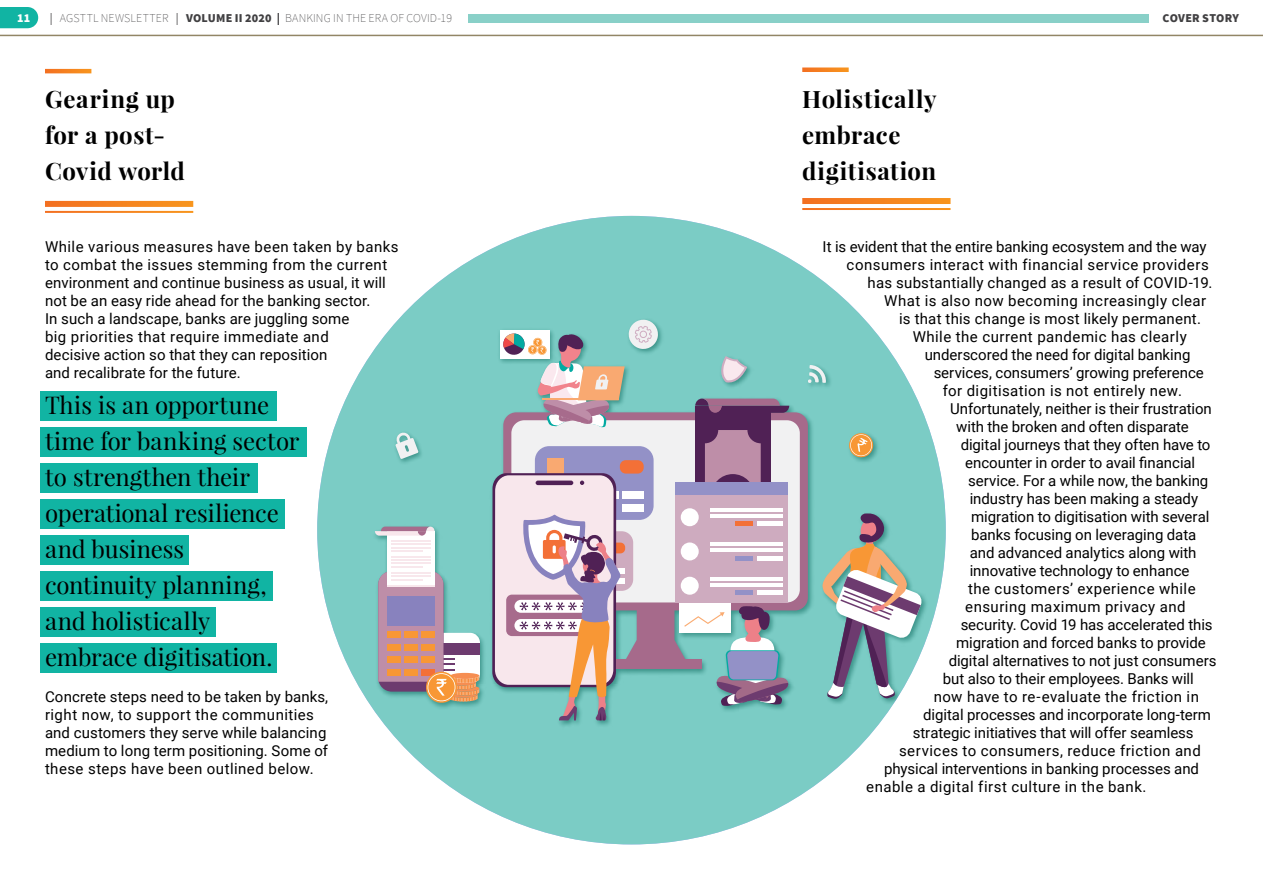
<style>
.page{position:relative;width:1263px;height:893px;background:#fff}
.page>*{position:absolute;margin:0;border:0;box-sizing:border-box;transform-origin:0 0}
.t1{font:24px/36px "Playfair Display";color:#000}
.t2{font:700 24px/36px "Playfair Display";letter-spacing:.025em;color:#000}
.t3{font:15px/18px "Roboto";letter-spacing:.005em;color:#000}
.t4{font:15px "Roboto";letter-spacing:.03em;color:#000}
.t5{font:15px "Roboto";letter-spacing:.035em;color:#000}
.t6{font:200 12px "Source Sans Pro";letter-spacing:.01em;color:#414042}
.t7{font:900 12px "Source Sans Pro";letter-spacing:.015em;color:#414042}
.t8{font:900 12px "Source Sans Pro";color:#fff}
.s1{font-weight:400}
.s2{font-weight:900}
</style>
<div class="page">
<svg style="left:0;top:7px;width:38px;height:21px"></svg>
<hr style="left:0;top:35px;width:1263px;height:1px;background:#928666">
<svg style="left:802px;top:68px;width:47px;height:4px"></svg>
<svg style="left:802px;top:198px;width:148px;height:6px"></svg>
<svg style="left:45px;top:69px;width:46px;height:4px"></svg>
<svg style="left:45px;top:201px;width:148px;height:6px"></svg>
<div style="left:468px;top:14px;width:681px;height:9px;background:#89d0c8"></div>
<svg style="left:317px;top:216px;width:629px;height:628px;fill:#7bccc5"></svg>
<img style="left:371px;top:315px;width:559px;height:414px">
<div style="left:503px;top:412px;width:305px;height:198px;background:#a66a8b;border-radius:13px"></div>
<div style="left:511px;top:420px;width:289px;height:182px;background:#f1f1f2;border-radius:13px"></div>
<div style="left:535px;top:446px;width:119px;height:74px;background:#9391c7;border-radius:14px"></div>
<div style="left:620px;top:460px;width:24px;height:14px;background:#f37037;border-radius:6px"></div>
<div style="left:546px;top:458px;width:17px;height:17px;background:#f9a971"></div>
<div style="left:622px;top:505px;width:22px;height:7px;background:#fff"></div>
<div style="left:622px;top:491px;width:22px;height:8px;background:#fff"></div>
<div style="left:597px;top:491px;width:21px;height:8px;background:#ddd4de"></div>
<div style="left:695px;top:406px;width:75px;height:78px;background:#502155"></div>
<svg style="left:695px;top:399px;width:94px;height:14px"></svg>
<svg style="left:705px;top:430px;width:56px;height:52px"></svg>
<div style="left:676px;top:495px;width:112px;height:107px;background:#ceabbf"></div>
<div style="left:681px;top:508px;width:18px;height:18px;background:#fff;border-radius:50%"></div>
<hr style="left:711px;top:508px;width:72px;height:4px;background:#fff">
<hr style="left:711px;top:514px;width:72px;height:4px;background:#fff">
<div style="left:676px;top:482px;width:112px;height:13px;background:#9391c7"></div>
<svg style="left:718px;top:356px;width:29px;height:28px"></svg>
<svg style="left:808px;top:365px;width:18px;height:18px"></svg>
<svg style="left:395px;top:432px;width:23px;height:27px"></svg>
<svg style="left:821px;top:512px;width:102px;height:188px"></svg>
<div style="left:500px;top:330px;width:49px;height:28px;background:#fff"></div>
<div style="left:395px;top:643px;width:85px;height:12px;background:#6d3b6f"></div>
<div style="left:387px;top:531px;width:48px;height:53px;background:#fff"></div>
<svg style="left:375px;top:527px;width:60px;height:9px"></svg>
<hr style="left:391px;top:540px;width:39px;height:2px;background:#f8e7ec">
<hr style="left:391px;top:543px;width:39px;height:2px;background:#f8e7ec">
<hr style="left:391px;top:547px;width:39px;height:1px;background:#f8e7ec">
<hr style="left:391px;top:550px;width:31px;height:2px;background:#f8e7ec">
<hr style="left:391px;top:556px;width:39px;height:1px;background:#f8e7ec">
<hr style="left:391px;top:559px;width:39px;height:2px;background:#f8e7ec">
<hr style="left:391px;top:562px;width:39px;height:2px;background:#f8e7ec">
<hr style="left:391px;top:566px;width:32px;height:2px;background:#f8e7ec">
<svg style="left:378px;top:571px;width:101px;height:134px;background:#b3a3a3"></svg>
<svg style="left:502px;top:319px;width:157px;height:109px"></svg>
<div style="left:492px;top:473px;width:124px;height:214px;background:#502155;border-radius:15px"></div>
<div style="left:495px;top:475px;width:119px;height:210px;background:#f8e7ec;border-radius:15px"></div>
<svg style="left:580px;top:481px;width:4px;height:4px"></svg>
<hr style="left:536px;top:481px;width:37px;height:4px;background:#502155;border-radius:2px">
<div style="left:506px;top:595px;width:96px;height:41px;background:#a76b8c;border-radius:6px"></div>
<svg style="left:514px;top:600px;width:80px;height:13px"></svg>
<svg style="left:514px;top:619px;width:80px;height:13px"></svg>
<svg style="left:520px;top:515px;width:270px;height:205px"></svg>
<svg style="left:848px;top:433px;width:26px;height:25px"></svg>
<div style="left:40px;top:391px;width:236px;height:30px;background:#11b4a3"></div>
<div style="left:40px;top:427px;width:267px;height:30px;background:#11b4a3"></div>
<div style="left:40px;top:463px;width:217px;height:30px;background:#11b4a3"></div>
<div style="left:40px;top:499px;width:245px;height:30px;background:#11b4a3"></div>
<div style="left:40px;top:535px;width:148px;height:30px;background:#11b4a3"></div>
<div style="left:40px;top:571px;width:232px;height:30px;background:#11b4a3"></div>
<div style="left:40px;top:607px;width:176px;height:30px;background:#11b4a3"></div>
<div style="left:40px;top:643px;width:236px;height:30px;background:#11b4a3"></div>
<p class="t8" style="left:17px;top:10px;width:14px">11</p>
<p class="t6" style="left:50px;top:10px;width:404px"><span class="s1">|</span> AGSTTL NEWSLETTER <span class="s1">|</span> <span class="s2">VOLUME II 2020 |</span> BANKING IN THE ERA OF COVID-19</p>
<h1 class="t2" style="left:45px;top:81px;width:141px">Gearing up for a post-<br>Covid world</h1>
<p class="t3" style="left:45px;top:237px;width:355px">While various measures have been taken by banks to combat the issues stemming from the current environment and continue business as usual, it will not be an easy ride ahead for the banking sector.<br>In such a landscape, banks are juggling some<br>big priorities that require immediate and<br>decisive action so that they can reposition<br>and recalibrate for the future.</p>
<h1 class="t1" style="left:45px;top:387px;width:256px">This is an opportune time for banking sector to strengthen their operational resilience and business continuity planning, and holistically embrace digitisation.</h1>
<p class="t3" style="left:45px;top:687px;width:285px">Concrete steps need to be taken by banks, right now, to support the communities and customers they serve while balancing medium to long term positioning. Some of these steps have been outlined below.</p>
<h1 class="t2" style="left:802px;top:81px;width:136px">Holistically embrace digitisation</h1>
<p class="t7" style="left:1163px;top:10px;width:78px">COVER STORY</p>
<p class="t3" style="left:823px;top:237px;width:385px">It is evident that the entire banking ecosystem and the way</p>
<p class="t5" style="left:847px;top:254px;width:364px">consumers interact with financial service providers</p>
<p class="t3" style="left:868px;top:273px;width:346px">has substantially changed as a result of COVID-19.</p>
<p class="t4" style="left:884px;top:290px;width:324px">What is also now becoming increasingly clear</p>
<p class="t3" style="left:899px;top:309px;width:303px">is that this change is most likely permanent.</p>
<p class="t4" style="left:913px;top:326px;width:276px">While the current pandemic has clearly</p>
<p class="t3" style="left:925px;top:345px;width:267px">underscored the need for digital banking</p>
<p class="t3" style="left:934px;top:363px;width:272px">services, consumers’ growing preference</p>
<p class="t4" style="left:943px;top:380px;width:241px">for digitisation is not entirely new.</p>
<p class="t3" style="left:950px;top:399px;width:263px">Unfortunately, neither is their frustration</p>
<p class="t3" style="left:956px;top:417px;width:234px">with the broken and often disparate</p>
<p class="t3" style="left:961px;top:435px;width:251px">digital journeys that they often have to</p>
<p class="t3" style="left:965px;top:453px;width:231px">encounter in order to avail financial</p>
<p class="t3" style="left:968px;top:471px;width:242px">service. For a while now, the banking</p>
<p class="t3" style="left:970px;top:489px;width:230px">industry has been making a steady</p>
<p class="t3" style="left:971px;top:507px;width:240px">migration to digitisation with several</p>
<p class="t3" style="left:971px;top:525px;width:227px">banks focusing on leveraging data</p>
<p class="t3" style="left:970px;top:543px;width:228px">and advanced analytics along with</p>
<p class="t3" style="left:970px;top:561px;width:221px">innovative technology to enhance</p>
<p class="t5" style="left:968px;top:578px;width:229px">the customers’ experience while</p>
<p class="t4" style="left:965px;top:596px;width:222px">ensuring maximum privacy and</p>
<p class="t3" style="left:961px;top:615px;width:253px">security. Covid 19 has accelerated this</p>
<p class="t3" style="left:956px;top:633px;width:251px">migration and forced banks to provide</p>
<p class="t3" style="left:949px;top:651px;width:269px">digital alternatives to not just consumers</p>
<p class="t3" style="left:943px;top:669px;width:253px">but also to their employees. Banks will</p>
<p class="t4" style="left:934px;top:686px;width:267px">now have to re-evaluate the friction in</p>
<p class="t3" style="left:923px;top:705px;width:289px">digital processes and incorporate long-term</p>
<p class="t3" style="left:913px;top:723px;width:282px">strategic initiatives that will offer seamless</p>
<p class="t5" style="left:899px;top:740px;width:303px">services to consumers, reduce friction and</p>
<p class="t3" style="left:884px;top:759px;width:316px">physical interventions in banking processes and</p>
<p class="t4" style="left:866px;top:776px;width:282px">enable a digital first culture in the bank.</p>
</div>
